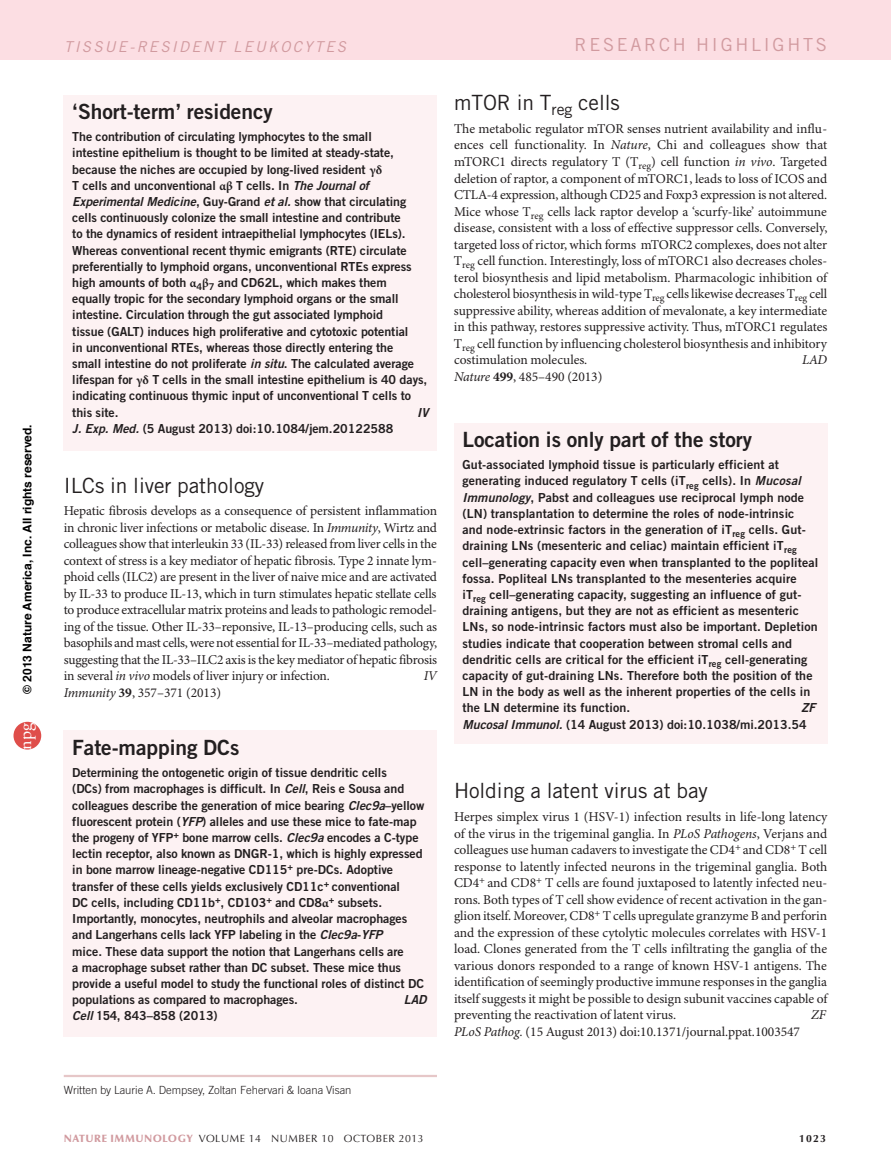
<style>
.page{position:relative;width:891px;height:1175px;background:#fff}
.page>*{position:absolute;margin:0;border:0;box-sizing:border-box;transform-origin:0 0}
.HEAD_res_notes_bold{font:21px "Trade Gothic LT Std Bd 2";letter-spacing:-.005em;color:#231f20}
.HEAD_res_notes{font:21px "Trade Gothic LT Std";letter-spacing:-.005em;color:#231f20}
.z-HEADER_follow{font:18px "Trade Gothic LT Std";letter-spacing:.15em;color:#d19a9f}
.t1{font:18px "Adobe Garamond Pro";color:#fff}
.z-HEADER_follow-2{font:italic 15px "Trade Gothic LT Std";letter-spacing:.15em;color:#d19a9f}
.TEXT_first{font:13.5px/16.5px "Minion Pro";letter-spacing:-.005em;color:#231f20;text-align:justify}
.TEXT_first-2{font:italic 13.5px "Minion Pro";letter-spacing:-.02em;color:#231f20}
.BOX_text_bold_first{font:12.45px/16.2px "Trade Gothic LT Std Bd 2";letter-spacing:-.005em;color:#231f20}
.BOX_text_bold_first-2{font:12.45px "Trade Gothic LT Std Bd 2 Obl";letter-spacing:-.005em;color:#231f20}
.t2{font:700 12px "Helvetica";color:#000}
.ADDRESS_front{font:300 11.25px "Trade Gothic LT Std";letter-spacing:-.005em;color:#231f20}
.t3{font:10.5px "Optima LT Std";letter-spacing:.05em;color:#231f20}
.t4{font:700 10.5px "Optima LT Std";color:#231f20}
.s1{font-family:"Minion Pro";font-weight:700}
.s2{font-family:"Trade Gothic LT Std Bd 2 Obl"}
.s3{font-style:italic}
.s4{font-weight:700}
.s5{font-family:"Trade Gothic LT Std";font-weight:700}
.s6{font-weight:900;color:#d19a9f}
</style>
<div class="page">
<div style="left:0;top:0;width:891px;height:60px;background:#fcdee3"></div>
<div style="left:454px;top:423px;width:373px;height:320px;background:#fdf2f3"></div>
<div style="left:64px;top:95px;width:373px;height:355px;background:#fdf2f3"></div>
<hr style="left:64px;top:1074px;width:373px;height:3px;background:#e6c7c8">
<div style="left:64px;top:731px;width:373px;height:306px;background:#fdf2f3"></div>
<div style="left:14px;top:722px;width:27px;height:27px;background:#df4e4a;border-radius:50%"></div>
<p class="t2" style="left:18px;top:693px;width:271px;rotate:-90deg">© 2013 Nature America, Inc. All rights reserved.</p>
<h2 class="t1" style="left:15px;top:749px;width:28px;rotate:-90deg">npg</h2>
<p class="z-HEADER_follow-2" style="left:64px;top:38px;width:284px">TISSUE-RESIDENT LEUKOCYTES</p>
<p class="z-HEADER_follow" style="left:575px;top:34px;width:254px">RESEARCH HIGHLIGHTS</p>
<p class="HEAD_res_notes_bold" style="left:72px;top:98px;width:202px">‘Short-term’ residency</p>
<p class="BOX_text_bold_first" style="left:72px;top:128px;width:357px">The contribution of circulating lymphocytes to the small<br>intestine epithelium is thought to be limited at steady-state, because the niches are occupied by long-lived resident <span class="s1">γδ<br></span>T cells and unconventional <span class="s1">αβ</span> T cells. In <span class="s2">The Journal of Experimental Medicine</span>, Guy-Grand <span class="s2">et al.</span> show that circulating cells continuously colonize the small intestine and contribute<br>to the dynamics of resident intraepithelial lymphocytes (IELs).<br>Whereas conventional recent thymic emigrants (RTE) circulate preferentially to lymphoid organs, unconventional RTEs express high amounts of both <span class="s1">α</span><sub>4</sub><span class="s1">β</span><sub>7</sub> and CD62L, which makes them equally tropic for the secondary lymphoid organs or the small intestine. Circulation through the gut associated lymphoid<br>tissue (GALT) induces high proliferative and cytotoxic potential<br>in unconventional RTEs, whereas those directly entering the<br>small intestine do not proliferate <span class="s2">in situ</span>. The calculated average lifespan for <span class="s1">γδ</span> T cells in the small intestine epithelium is 40 days, indicating continuous thymic input of unconventional T cells to this site.</p>
<p class="BOX_text_bold_first-2" style="left:417px;top:404px;width:13px">IV</p>
<p class="BOX_text_bold_first" style="left:72px;top:420px;width:323px"><span class="s2">J. Exp. Med.</span> (5 August 2013) doi:10.1084/jem.20122588</p>
<p class="HEAD_res_notes" style="left:64px;top:472px;width:202px">ILCs in liver pathology</p>
<p class="TEXT_first" style="left:64px;top:503px;width:375px">Hepatic fibrosis develops as a consequence of persistent inflammation in chronic liver infections or metabolic disease. In <span class="s3">Immunity</span>, Wirtz and colleagues show that interleukin 33 (IL-33) released from liver cells in the context of stress is a key mediator of hepatic fibrosis. Type 2 innate lym&shy;phoid cells (ILC2) are present in the liver of naive mice and are activated by IL-33 to produce IL-13, which in turn stimulates hepatic stellate cells to produce extracellular matrix proteins and leads to pathologic remodel&shy;ing of the tissue. Other IL-33–reponsive, IL-13–producing cells, such as basophils and mast cells, were not essential for IL-33–mediated pathology, suggesting that the IL-33–ILC2 axis is the key mediator of hepatic fibrosis in several <span class="s3">in vivo</span> models of liver injury or infection.</p>
<p class="TEXT_first-2" style="left:424px;top:668px;width:15px">IV</p>
<p class="TEXT_first" style="left:64px;top:685px;width:159px"><span class="s3">Immunity</span> <span class="s4">39</span>, 357–371 (2013)</p>
<p class="HEAD_res_notes_bold" style="left:72px;top:734px;width:169px">Fate-mapping DCs</p>
<p class="BOX_text_bold_first" style="left:72px;top:764px;width:354px">Determining the ontogenetic origin of tissue dendritic cells<br>(DCs) from macrophages is difficult. In <span class="s2">Cell</span>, Reis e Sousa and colleagues describe the generation of mice bearing <span class="s2">Clec9a</span>–yellow fluorescent protein (<span class="s2">YFP</span>) alleles and use these mice to fate-map the progeny of YFP<sup>+</sup> bone marrow cells. <span class="s2">Clec9a</span> encodes a C-type lectin receptor, also known as DNGR-1, which is highly expressed in bone marrow lineage-negative CD115<sup>+</sup> pre-DCs. Adoptive transfer of these cells yields exclusively CD11c<sup>+</sup> conventional<br>DC cells, including CD11b<sup>+</sup>, CD103<sup>+</sup> and CD8<span class="s1">α</span><sup>+</sup> subsets.<br>Importantly, monocytes, neutrophils and alveolar macrophages and Langerhans cells lack YFP labeling in the <span class="s2">Clec9a</span>-<span class="s2">YFP<br></span>mice. These data support the notion that Langerhans cells are<br>a macrophage subset rather than DC subset. These mice thus provide a useful model to study the functional roles of distinct DC populations as compared to macrophages.</p>
<p class="BOX_text_bold_first-2" style="left:404px;top:992px;width:24px">LAD</p>
<p class="BOX_text_bold_first" style="left:72px;top:1007px;width:147px"><span class="s2">Cell</span> <span class="s5">154</span>, 843–858 (2013)</p>
<p class="HEAD_res_notes" style="left:454px;top:90px;width:167px">mTOR in T<sub>reg</sub> cells</p>
<p class="TEXT_first" style="left:454px;top:121px;width:375px">The metabolic regulator mTOR senses nutrient availability and influ&shy;ences cell functionality. In <span class="s3">Nature</span>, Chi and colleagues show that mTORC1 directs regulatory T (T<sub>reg</sub>) cell function <span class="s3">in vivo</span>. Targeted deletion of raptor, a component of mTORC1, leads to loss of ICOS and CTLA-4 expression, although CD25 and Foxp3 expression is not altered.<br>Mice whose T<sub>reg</sub> cells lack raptor develop a ‘scurfy-like’ autoimmune disease, consistent with a loss of effective suppressor cells. Conversely, targeted loss of rictor, which forms mTORC2 complexes, does not alter T<sub>reg</sub> cell function. Interestingly, loss of mTORC1 also decreases choles&shy;terol biosynthesis and lipid metabolism. Pharmacologic inhibition of cholesterol biosynthesis in wild-type T<sub>reg</sub> cells likewise decreases T<sub>reg</sub> cell suppressive ability, whereas addition of mevalonate, a key intermediate in this pathway, restores suppressive activity. Thus, mTORC1 regulates T<sub>reg</sub> cell function by influencing cholesterol biosynthesis and inhibitory costimulation molecules.</p>
<p class="TEXT_first-2" style="left:802px;top:352px;width:27px">LAD</p>
<p class="TEXT_first" style="left:454px;top:368px;width:150px"><span class="s3">Nature</span> <span class="s4">499</span>, 485–490 (2013)</p>
<p class="HEAD_res_notes_bold" style="left:463px;top:426px;width:291px">Location is only part of the story</p>
<p class="BOX_text_bold_first" style="left:463px;top:456px;width:357px">Gut-associated lymphoid tissue is particularly efficient at generating induced regulatory T cells (iT<sub>reg</sub> cells). In <span class="s2">Mucosal Immunology</span>, Pabst and colleagues use reciprocal lymph node (LN) transplantation to determine the roles of node-intrinsic<br>and node-extrinsic factors in the generation of iT<sub>reg</sub> cells. Gut&shy;draining LNs (mesenteric and celiac) maintain efficient iT<sub>reg </sub>cell–generating capacity even when transplanted to the popliteal fossa. Popliteal LNs transplanted to the mesenteries acquire iT<sub>reg</sub> cell–generating capacity, suggesting an influence of gut&shy;draining antigens, but they are not as efficient as mesenteric LNs, so node-intrinsic factors must also be important. Depletion studies indicate that cooperation between stromal cells and dendritic cells are critical for the efficient iT<sub>reg</sub> cell-generating capacity of gut-draining LNs. Therefore both the position of the LN in the body as well as the inherent properties of the cells in the LN determine its function.</p>
<p class="BOX_text_bold_first-2" style="left:802px;top:700px;width:15px">ZF</p>
<p class="BOX_text_bold_first" style="left:463px;top:716px;width:346px"><span class="s2">Mucosal Immunol.</span> (14 August 2013) doi:10.1038/mi.2013.54</p>
<p class="HEAD_res_notes" style="left:454px;top:778px;width:255px">Holding a latent virus at bay</p>
<p class="TEXT_first" style="left:454px;top:809px;width:375px">Herpes simplex virus 1 (HSV-1) infection results in life-long latency of the virus in the trigeminal ganglia. In <span class="s3">PLoS Pathogens</span>, Verjans and colleagues use human cadavers to investigate the CD4<sup>+</sup> and CD8<sup>+</sup> T cell response to latently infected neurons in the trigeminal ganglia. Both CD4<sup>+</sup> and CD8<sup>+</sup> T cells are found juxtaposed to latently infected neu&shy;rons. Both types of T cell show evidence of recent activation in the gan&shy;glion itself. Moreover, CD8<sup>+</sup> T cells upregulate granzyme B and perforin and the expression of these cytolytic molecules correlates with HSV-1 load. Clones generated from the T cells infiltrating the ganglia of the various donors responded to a range of known HSV-1 antigens. The identification of seemingly productive immune responses in the ganglia itself suggests it might be possible to design subunit vaccines capable of preventing the reactivation of latent virus.</p>
<p class="TEXT_first-2" style="left:811px;top:1006px;width:17px">ZF</p>
<p class="TEXT_first" style="left:454px;top:1023px;width:348px"><span class="s3">PLoS Pathog.</span> (15 August 2013) doi:10.1371/journal.ppat.1003547</p>
<p class="ADDRESS_front" style="left:64px;top:1083px;width:289px">Written by Laurie A. Dempsey, Zoltan Fehervari &amp; Ioana Visan</p>
<p class="t3" style="left:64px;top:1132px;width:362px"><span class="s6">NATURE IMMUNOLOGY</span> VOLUME 14 NUMBER 10 OCTOBER 2013</p>
<p class="t4" style="left:799px;top:1132px;width:28px">1023</p>
</div>
